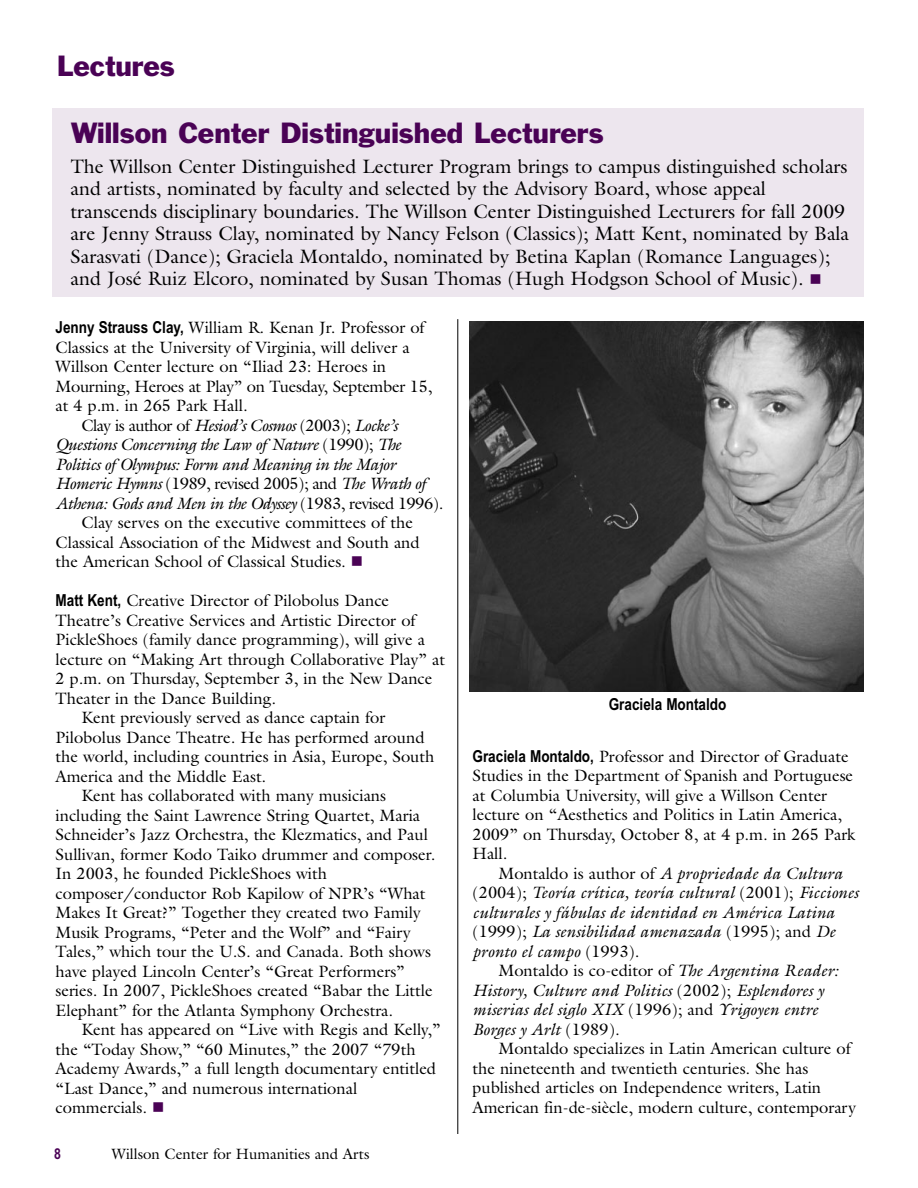
<style>
.page{position:relative;width:918px;height:1188px;background:#fff}
.page>*{position:absolute;margin:0;border:0;box-sizing:border-box;transform-origin:0 0}
.t1{font:27px "Franklin Gothic";color:#4a0255}
.t2{font:19.5px/22.5px "Galliard";color:#000}
.t3{font:16.5px/19.5px "Galliard";color:#000}
.t4{font:italic 16.5px/19.5px "Galliard";color:#000}
.t5{font:italic 16.5px "Galliard";letter-spacing:-.03em;color:#000}
.t6{font:16.5px "Galliard";letter-spacing:-.035em;color:#000}
.t7{font:700 16.5px "Arial Narrow";color:#000}
.t8{font:15px "Galliard";color:#000}
.t9{font:700 15px "Arial Narrow";color:#4a0255}
.s1{color:#4a0255}
.s2{font-family:"Arial Narrow";font-weight:700}
.s3{font-style:italic}
.s4{font-style:normal}
</style>
<div class="page">
<hr style="left:457px;top:319px;width:1px;height:815px;background:#000">
<div style="left:53px;top:108px;width:811px;height:189px;background:#ede6ee"></div>
<img style="left:469px;top:321px;width:395px;height:371px">
<h1 class="t1" style="left:57px;top:55px;width:119px">Lectures</h1>
<h1 class="t1" style="left:71px;top:122px;width:535px">Willson Center Distinguished Lecturers</h1>
<p class="t2" style="left:71px;top:157px;width:780px">The Willson Center Distinguished Lecturer Program brings to campus distinguished scholars and artists, nominated by faculty and selected by the Advisory Board, whose appeal transcends disciplinary boundaries. The Willson Center Distinguished Lecturers for fall 2009 are Jenny Strauss Clay, nominated by Nancy Felson (Classics); Matt Kent, nominated by Bala Sarasvati (Dance); Graciela Montaldo, nominated by Betina Kaplan (Romance Languages); and José Ruiz Elcoro, nominated by Susan Thomas (Hugh Hodgson School of Music). <span class="s1">■</span></p>
<p class="t3" style="left:55px;top:320px;width:371px"><span class="s2">Jenny Strauss Clay,</span> William R. Kenan Jr. Professor of</p>
<p class="t3" style="left:55px;top:339px;width:356px">Classics at the University of Virginia, will deliver a</p>
<p class="t3" style="left:55px;top:359px;width:332px">Willson Center lecture on “Iliad 23: Heroes in</p>
<p class="t3" style="left:56px;top:378px;width:378px">Mourning, Heroes at Play” on Tuesday, September 15,</p>
<p class="t3" style="left:56px;top:398px;width:194px">at 4 p.m. in 265 Park Hall.</p>
<p class="t6" style="left:82px;top:419px;width:318px">Clay is author of <span class="s3">Hesiod’s Cosmos</span> (2003); <span class="s3">Locke’s</span></p>
<p class="t5" style="left:56px;top:438px;width:347px">Questions Concerning the Law of Nature <span class="s4">(1990);</span> The</p>
<p class="t5" style="left:56px;top:458px;width:342px">Politics of Olympus: Form and Meaning in the Major</p>
<p class="t5" style="left:56px;top:477px;width:372px">Homeric Hymns <span class="s4">(1989, revised 2005); and</span> The Wrath of</p>
<p class="t5" style="left:56px;top:497px;width:389px">Athena: Gods and Men in the Odyssey <span class="s4">(1983, revised 1996).</span></p>
<p class="t3" style="left:82px;top:515px;width:333px">Clay serves on the executive committees of the</p>
<p class="t3" style="left:56px;top:534px;width:366px">Classical Association of the Midwest and South and</p>
<p class="t3" style="left:56px;top:554px;width:309px">the American School of Classical Studies. <span class="s1">■</span></p>
<p class="t3" style="left:56px;top:593px;width:335px"><span class="s2">Matt Kent,</span> Creative Director of Pilobolus Dance</p>
<p class="t3" style="left:56px;top:612px;width:361px">Theatre’s Creative Services and Artistic Director of</p>
<p class="t3" style="left:56px;top:632px;width:371px">PickleShoes (family dance programming), will give a</p>
<p class="t3" style="left:56px;top:651px;width:391px">lecture on “Making Art through Collaborative Play” at</p>
<p class="t3" style="left:56px;top:671px;width:378px">2 p.m. on Thursday, September 3, in the New Dance</p>
<p class="t3" style="left:56px;top:690px;width:222px">Theater in the Dance Building.</p>
<p class="t3" style="left:82px;top:710px;width:305px">Kent previously served as dance captain for</p>
<p class="t3" style="left:56px;top:729px;width:371px">Pilobolus Dance Theatre. He has performed around</p>
<p class="t3" style="left:56px;top:749px;width:380px">the world, including countries in Asia, Europe, South</p>
<p class="t3" style="left:56px;top:768px;width:212px">America and the Middle East.</p>
<p class="t3" style="left:82px;top:788px;width:306px">Kent has collaborated with many musicians</p>
<p class="t3" style="left:56px;top:807px;width:366px">including the Saint Lawrence String Quartet, Maria</p>
<p class="t3" style="left:56px;top:827px;width:374px">Schneider’s Jazz Orchestra, the Klezmatics, and Paul</p>
<p class="t3" style="left:56px;top:846px;width:381px">Sullivan, former Kodo Taiko drummer and composer.</p>
<p class="t3" style="left:56px;top:866px;width:273px">In 2003, he founded PickleShoes with</p>
<p class="t3" style="left:56px;top:885px;width:371px">composer/conductor Rob Kapilow of NPR’s “What</p>
<p class="t3" style="left:56px;top:905px;width:367px">Makes It Great?” Together they created two Family</p>
<p class="t3" style="left:56px;top:924px;width:357px">Musik Programs, “Peter and the Wolf” and “Fairy</p>
<p class="t3" style="left:56px;top:944px;width:377px">Tales,” which tour the U.S. and Canada. Both shows</p>
<p class="t3" style="left:56px;top:963px;width:351px">have played Lincoln Center’s “Great Performers”</p>
<p class="t3" style="left:56px;top:983px;width:379px">series. In 2007, PickleShoes created “Babar the Little</p>
<p class="t3" style="left:56px;top:1002px;width:339px">Elephant” for the Atlanta Symphony Orchestra.</p>
<p class="t3" style="left:82px;top:1022px;width:361px">Kent has appeared on “Live with Regis and Kelly,”</p>
<p class="t3" style="left:56px;top:1041px;width:362px">the “Today Show,” “60 Minutes,” the 2007 “79th</p>
<p class="t3" style="left:56px;top:1061px;width:382px">Academy Awards,” a full length documentary entitled</p>
<p class="t3" style="left:56px;top:1080px;width:303px">“Last Dance,” and numerous international</p>
<p class="t3" style="left:56px;top:1100px;width:110px">commercials. <span class="s1">■</span></p>
<p class="t7" style="left:609px;top:699px;width:119px">Graciela Montaldo</p>
<p class="t3" style="left:473px;top:748px;width:385px"><span class="s2">Graciela Montaldo,</span> Professor and Director of Graduate Studies in the Department of Spanish and Portuguese at Columbia University, will give a Willson Center lecture on “Aesthetics and Politics in Latin America, 2009” on Thursday, October 8, at 4 p.m. in 265 Park Hall.</p>
<p class="t4" style="left:473px;top:865px;width:387px;text-indent:26px"><span class="s4">Montaldo is author of</span> A propriedade da Cultura <span class="s4">(2004);</span> Teoría crítica, teoría cultural <span class="s4">(2001);</span> Ficciones culturales y fábulas de identidad en América Latina <span class="s4">(1999);</span> La sensibilidad amenazada <span class="s4">(1995); and</span> De pronto el campo <span class="s4">(1993).</span></p>
<p class="t4" style="left:473px;top:962px;width:367px;text-indent:26px"><span class="s4">Montaldo is co-editor of</span> The Argentina Reader:<br>History, Culture and Politics <span class="s4">(2002);</span> Esplendores y miserias del siglo XIX <span class="s4">(1996); and</span> Yrigoyen entre Borges y Arlt <span class="s4">(1989).</span></p>
<p class="t3" style="left:473px;top:1041px;width:385px;text-indent:26px">Montaldo specializes in Latin American culture of the nineteenth and twentieth centuries. She has published articles on Independence writers, Latin American fin-de-siècle, modern culture, contemporary</p>
<p class="t9" style="left:54px;top:1149px;width:8px">8</p>
<p class="t8" style="left:112px;top:1149px;width:259px">Willson Center for Humanities and Arts</p>
</div>
